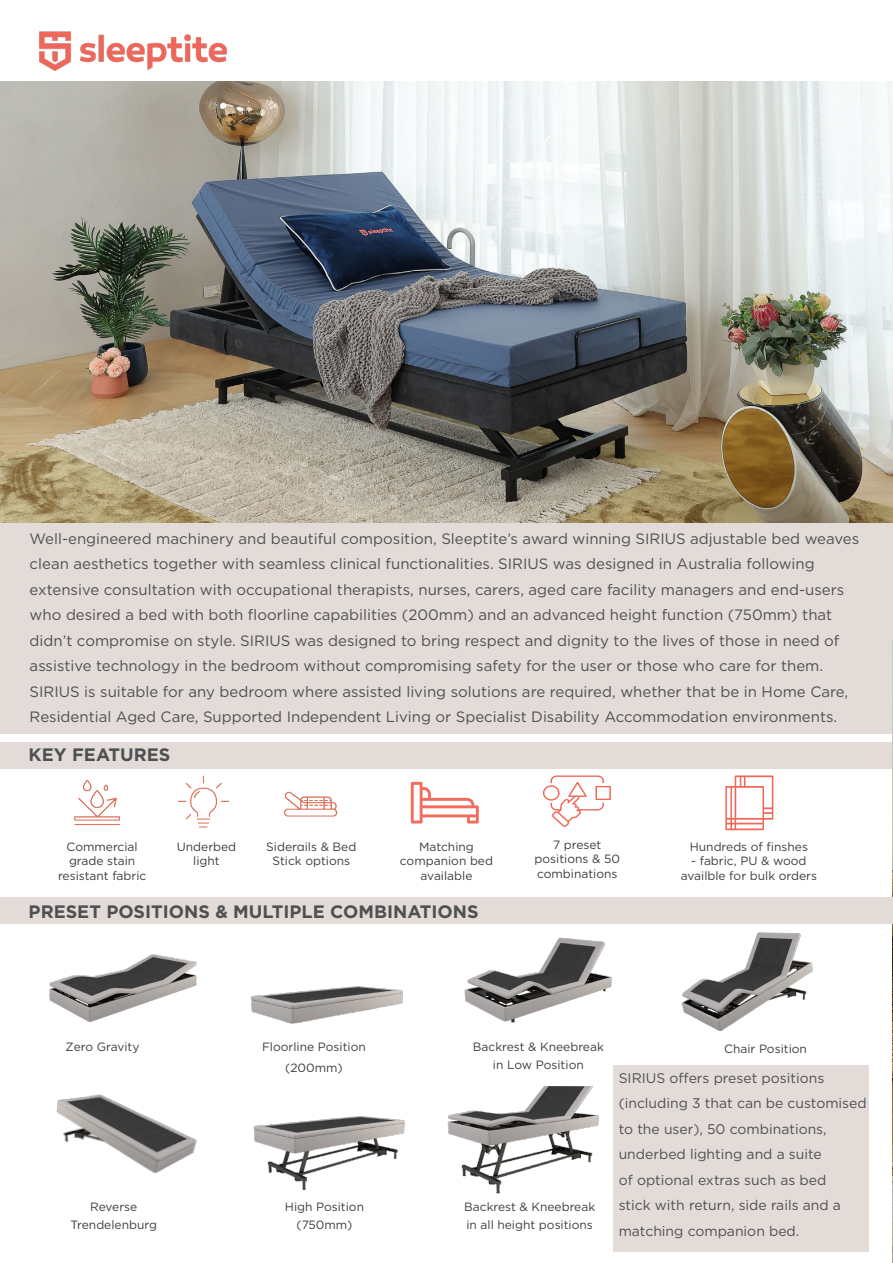
<style>
.page{position:relative;width:893px;height:1263px;background:#fff}
.page>*{position:absolute;margin:0;border:0;box-sizing:border-box;transform-origin:0 0}
.t1{font:700 18px "Gotham";color:#4f5052}
.t2{font:15px/25.5px "Gotham";color:#4f5052}
.t3{font:13.95px/25.5px "Gotham";color:#4f5052}
.t4{font:12px/14.4px "Gotham";color:#3b3d3f;text-align:center}
</style>
<div class="page">
<div style="left:0;top:742px;width:891px;height:26px;background:#e2dbd8"></div>
<div style="left:0;top:495px;width:892px;height:238px;background:#e2dbd8"></div>
<img style="left:68px;top:768px;width:55px;height:57px">
<img style="left:283px;top:768px;width:57px;height:49px">
<img style="left:175px;top:768px;width:57px;height:60px">
<img style="left:39px;top:31px;width:188px;height:40px">
<svg style="left:543px;top:775px;width:68px;height:52px"></svg>
<svg style="left:725px;top:775px;width:48px;height:55px"></svg>
<img style="left:892px;top:640px;width:1px;height:623px">
<img style="left:49px;top:954px;width:148px;height:68px">
<img style="left:250px;top:986px;width:153px;height:38px">
<img style="left:464px;top:937px;width:149px;height:86px">
<img style="left:681px;top:932px;width:132px;height:99px">
<img style="left:56px;top:1094px;width:141px;height:80px">
<img style="left:253px;top:1116px;width:152px;height:73px">
<img style="left:447px;top:1086px;width:152px;height:108px">
<div style="left:613px;top:1065px;width:256px;height:187px;background:#e2dbd8"></div>
<div style="left:0;top:897px;width:893px;height:27px;background:#e2dbd8"></div>
<svg style="left:411px;top:782px;width:68px;height:41px"></svg>
<img style="left:0;top:81px;width:893px;height:441px">
<p class="t2" style="left:30px;top:525px;width:831px">Well-engineered machinery and beautiful composition, Sleeptite’s award winning SIRIUS adjustable bed weaves clean aesthetics together with seamless clinical functionalities. SIRIUS was designed in Australia following extensive consultation with occupational therapists, nurses, carers, aged care facility managers and end-users who desired a bed with both floorline capabilities (200mm) and an advanced height function (750mm) that didn’t compromise on style. SIRIUS was designed to bring respect and dignity to the lives of those in need of assistive technology in the bedroom without compromising safety for the user or those who care for them.<br>SIRIUS is suitable for any bedroom where assisted living solutions are required, whether that be in Home Care, Residential Aged Care, Supported Independent Living or Specialist Disability Accommodation environments.</p>
<p class="t1" style="left:29px;top:742px;width:143px">KEY FEATURES</p>
<p class="t4" style="left:535px;top:837px;width:87px">7 preset positions &amp; 50 combinations</p>
<p class="t4" style="left:58px;top:839px;width:90px">Commercial grade stain resistant fabric</p>
<p class="t4" style="left:690px;top:839px;width:120px">Hundreds of finshes</p>
<p class="t4" style="left:177px;top:839px;width:61px">Underbed</p>
<p class="t4" style="left:193px;top:854px;width:28px">light</p>
<p class="t4" style="left:266px;top:839px;width:92px">Siderails &amp; Bed<br>Stick options</p>
<p class="t4" style="left:419px;top:839px;width:56px">Matching</p>
<p class="t4" style="left:400px;top:854px;width:95px">companion bed</p>
<p class="t4" style="left:421px;top:868px;width:53px">available</p>
<p class="t4" style="left:681px;top:854px;width:138px">- fabric, PU &amp; wood availble for bulk orders</p>
<p class="t1" style="left:29px;top:899px;width:451px">PRESET POSITIONS &amp; MULTIPLE COMBINATIONS</p>
<p class="t4" style="left:66px;top:1039px;width:75px">Zero Gravity</p>
<p class="t4" style="left:262px;top:1036px;width:105px;line-height:21px">Floorline Position (200mm)</p>
<p class="t4" style="left:473px;top:1038px;width:132px;line-height:18px">Backrest &amp; Kneebreak in Low Position</p>
<p class="t4" style="left:724px;top:1041px;width:84px">Chair Position</p>
<p class="t3" style="left:619px;top:1065px;width:250px">SIRIUS offers preset positions (including 3 that can be customised to the user), 50 combinations, underbed lighting and a suite<br>of optional extras such as bed<br>stick with return, side rails and a matching companion bed.</p>
<p class="t4" style="left:71px;top:1198px;width:88px;line-height:18px">Reverse<br>Trendelenburg</p>
<p class="t4" style="left:285px;top:1199px;width:81px">High Position</p>
<p class="t4" style="left:464px;top:1198px;width:132px;line-height:18px;text-align:left">Backrest &amp; Kneebreak in all height positions</p>
<p class="t4" style="left:296px;top:1217px;width:58px">(750mm)</p>
</div>
